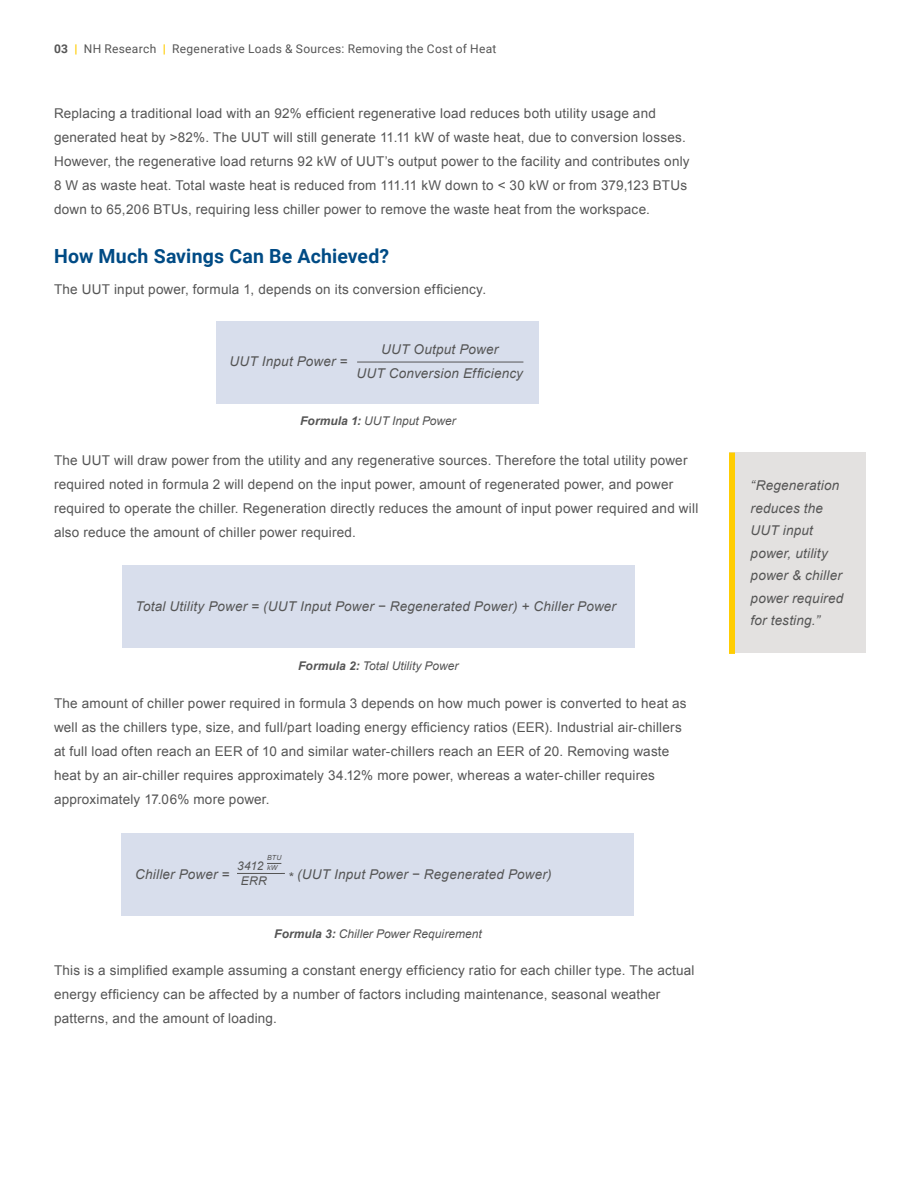
<style>
.page{position:relative;width:918px;height:1188px;background:#fff}
.page>*{position:absolute;margin:0;border:0;box-sizing:border-box;transform-origin:0 0}
.t1{font:700 19.5px "Roboto";letter-spacing:.01em;color:#004b85}
.t2{font:13.5px/24px "Arial";letter-spacing:.015em;color:#555}
.t3{font:italic 13.5px/22.5px "Arial";letter-spacing:.015em;color:#555;text-align:center}
.t4{font:italic 12px "Arial";color:#555}
.t5{font:12px "Roboto";letter-spacing:.025em;color:#555}
.t6{font:italic 7.05px "Arial";color:#555}
.s1{font-weight:700}
.s2{font-weight:900;color:#ffcd03}
</style>
<div class="page">
<div style="left:216px;top:322px;width:323px;height:82px;background:#d8deec"></div>
<hr style="left:357px;top:362px;width:166px;height:1px;background:#555">
<div style="left:122px;top:566px;width:512px;height:82px;background:#d8deec"></div>
<div style="left:122px;top:834px;width:512px;height:82px;background:#d8deec"></div>
<hr style="left:237px;top:873px;width:30px;height:1px;background:#555">
<svg style="left:267px;top:863px;width:14px;height:1px"></svg>
<svg style="left:267px;top:873px;width:18px;height:1px"></svg>
<div style="left:729px;top:453px;width:137px;height:200px;background:#e3e1e0"></div>
<div style="left:729px;top:453px;width:6px;height:201px;background:#ffcd03"></div>
<p class="t5" style="left:54px;top:40px;width:444px"><span class="s1">03</span> <span class="s2">|</span> NH Research <span class="s2">|</span> Regenerative Loads &amp; Sources: Removing the Cost of Heat</p>
<p class="t2" style="left:54px;top:102px;width:637px">Replacing a traditional load with an 92% efficient regenerative load reduces both utility usage and generated heat by &gt;82%. The UUT will still generate 11.11 kW of waste heat, due to conversion losses.<br>However, the regenerative load returns 92 kW of UUT’s output power to the facility and contributes only 8 W as waste heat. Total waste heat is reduced from 111.11 kW down to &lt; 30 kW or from 379,123 BTUs down to 65,206 BTUs, requiring less chiller power to remove the waste heat from the workspace.</p>
<h1 class="t1" style="left:54px;top:242px;width:337px">How Much Savings Can Be Achieved?</h1>
<p class="t2" style="left:54px;top:277px;width:434px">The UUT input power, formula 1, depends on its conversion efficiency.</p>
<p class="t3" style="left:356px;top:338px;width:168px;line-height:24px">UUT Output Power<br>UUT Conversion Efficiency</p>
<p class="t4" style="left:300px;top:413px;width:157px"><span class="s1">Formula 1:</span> UUT Input Power</p>
<p class="t3" style="left:230px;top:351px;width:120px">UUT Input Power =</p>
<p class="t2" style="left:54px;top:448px;width:646px">The UUT will draw power from the utility and any regenerative sources. Therefore the total utility power required noted in formula 2 will depend on the input power, amount of regenerated power, and power required to operate the chiller. Regeneration directly reduces the amount of input power required and will also reduce the amount of chiller power required.</p>
<p class="t3" style="left:136px;top:595px;width:482px">Total Utility Power = (UUT Input Power − Regenerated Power) + Cℎiller Power</p>
<p class="t4" style="left:298px;top:658px;width:162px"><span class="s1">Formula 2:</span> Total Utility Power</p>
<p class="t2" style="left:54px;top:691px;width:634px">The amount of chiller power required in formula 3 depends on how much power is converted to heat as well as the chillers type, size, and full/part loading energy efficiency ratios (EER). Industrial air-chillers at full load often reach an EER of 10 and similar water-chillers reach an EER of 20. Removing waste heat by an air-chiller requires approximately 34.12% more power, whereas a water-chiller requires approximately 17.06% more power.</p>
<p class="t6" style="left:267px;top:853px;width:16px">BTU</p>
<p class="t4" style="left:237px;top:858px;width:28px">3412</p>
<p class="t6" style="left:267px;top:863px;width:12px">kW</p>
<p class="t3" style="left:135px;top:863px;width:96px">Chiller Power =</p>
<p class="t3" style="left:288px;top:863px;width:265px">* (UUT Input Power − Regenerated Power)</p>
<p class="t4" style="left:241px;top:873px;width:28px">ERR</p>
<p class="t4" style="left:274px;top:926px;width:209px"><span class="s1">Formula 3:</span> Chiller Power Requirement</p>
<p class="t2" style="left:54px;top:958px;width:642px">This is a simplified example assuming a constant energy efficiency ratio for each chiller type. The actual energy efficiency can be affected by a number of factors including maintenance, seasonal weather patterns, and the amount of loading.</p>
<p class="t3" style="left:751px;top:475px;width:94px;text-align:left">“Regeneration reduces the<br>UUT input power, utility power &amp; chiller power required for testing.”</p>
</div>
